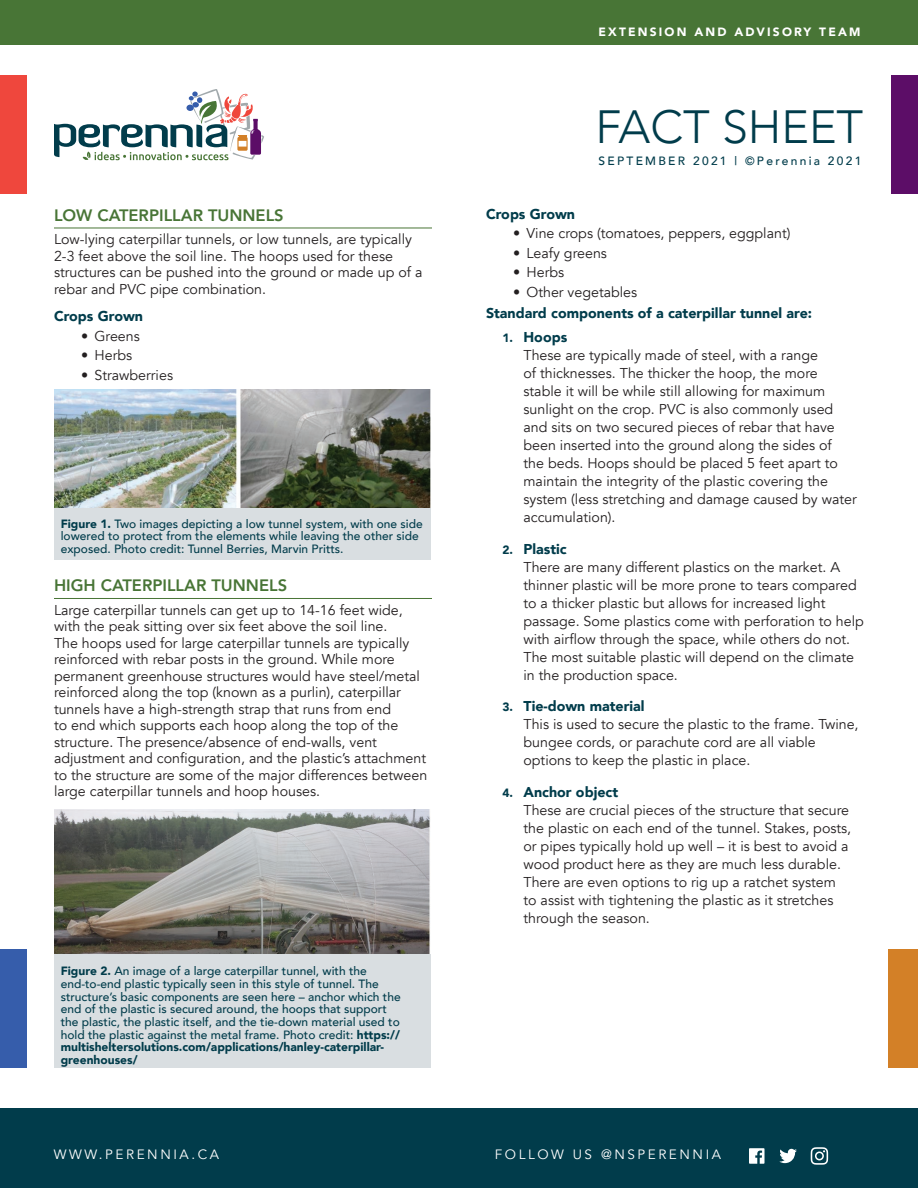
<style>
.page{position:relative;width:918px;height:1188px;background:#fff}
.page>*{position:absolute;margin:0;border:0;box-sizing:border-box;transform-origin:0 0}
.t1{font:300 46.5px "Avenir";color:#013c4b}
.t2{font:800 16.5px "Avenir";color:#487536}
.t3{font:14.25px/18px "Avenir";color:#231f20}
.t4{font:900 14.25px "Avenir";color:#013c4b}
.t5{font:13.5px "Avenir";letter-spacing:.19em;color:#fff}
.t6{font:500 12px/12.8px "Avenir";color:#013c4b}
.t7{font:500 12px "Avenir";letter-spacing:.19em;color:#013c4b}
.t8{font:900 12px "Avenir";letter-spacing:.18em;color:#fff}
.s1{font-weight:900}
.s2{font-weight:900;font-size:12px;color:#013c4b}
.s3{font-weight:900;color:#013c4b}
</style>
<div class="page">
<svg style="left:54px;top:89px;width:210px;height:71px"></svg>
<div style="left:0;top:1108px;width:918px;height:80px;background:#013c4b"></div>
<div style="left:0;top:0;width:918px;height:44px;background:#487536"></div>
<div style="left:0;top:75px;width:27px;height:118px;background:#ef473d"></div>
<div style="left:0;top:949px;width:27px;height:119px;background:#365dab"></div>
<div style="left:891px;top:75px;width:27px;height:118px;background:#5c0d67"></div>
<svg style="left:749px;top:1148px;width:16px;height:16px"></svg>
<svg style="left:779px;top:1149px;width:18px;height:14px"></svg>
<svg style="left:811px;top:1147px;width:17px;height:18px"></svg>
<div style="left:889px;top:949px;width:29px;height:119px;background:#d38027"></div>
<hr style="left:54px;top:228px;width:378px;height:1px;background:#487536">
<hr style="left:54px;top:598px;width:378px;height:1px;background:#487536">
<img style="left:54px;top:390px;width:376px;height:118px">
<div style="left:54px;top:509px;width:376px;height:51px;background:#d9dee1"></div>
<img style="left:54px;top:809px;width:376px;height:145px">
<div style="left:54px;top:954px;width:376px;height:114px;background:#d9dee1"></div>
<p class="t8" style="left:599px;top:22px;width:263px">EXTENSION AND ADVISORY TEAM</p>
<p class="t2" style="left:54px;top:202px;width:231px">LOW CATERPILLAR TUNNELS</p>
<p class="t3" style="left:54px;top:231px;width:370px;line-height:16.5px">Low-lying caterpillar tunnels, or low tunnels, are typically 2-3 feet above the soil line. The hoops used for these structures can be pushed into the ground or made up of a rebar and PVC pipe combination.</p>
<p class="t4" style="left:54px;top:304px;width:91px">Crops Grown</p>
<p class="t3" style="left:81px;top:327px;width:60px">• Greens</p>
<p class="t3" style="left:81px;top:347px;width:53px">• Herbs</p>
<p class="t3" style="left:81px;top:366px;width:94px">• Strawberries</p>
<p class="t6" style="left:61px;top:517px;width:364px"><span class="s1">Figure 1.</span> Two images depicting a low tunnel system, with one side lowered to protect from the elements while leaving the other side exposed. Photo credit: Tunnel Berries, Marvin Pritts.</p>
<p class="t2" style="left:54px;top:573px;width:235px">HIGH CATERPILLAR TUNNELS</p>
<p class="t3" style="left:54px;top:602px;width:375px;line-height:16.5px">Large caterpillar tunnels can get up to 14-16 feet wide, with the peak sitting over six feet above the soil line.<br>The hoops used for large caterpillar tunnels are typically reinforced with rebar posts in the ground. While more permanent greenhouse structures would have steel/metal reinforced along the top (known as a purlin), caterpillar tunnels have a high-strength strap that runs from end<br>to end which supports each hoop along the top of the structure. The presence/absence of end-walls, vent adjustment and configuration, and the plastic’s attachment to the structure are some of the major differences between large caterpillar tunnels and hoop houses.</p>
<p class="t6" style="left:61px;top:964px;width:341px"><span class="s1">Figure 2.</span> An image of a large caterpillar tunnel, with the end-to-end plastic typically seen in this style of tunnel. The structure’s basic components are seen here – anchor which the end of the plastic is secured around, the hoops that support the plastic, the plastic itself, and the tie-down material used to hold the plastic against the metal frame. Photo credit: <span class="s1">https:// multisheltersolutions.com/applications/hanley-caterpillar&shy;greenhouses/</span></p>
<h1 class="t1" style="left:595px;top:100px;width:269px">FACT SHEET</h1>
<p class="t7" style="left:599px;top:150px;width:264px">SEPTEMBER 2021 | ©Perennia 2021</p>
<p class="t4" style="left:486px;top:201px;width:91px">Crops Grown</p>
<p class="t3" style="left:513px;top:224px;width:279px">• Vine crops (tomatoes, peppers, eggplant)</p>
<p class="t3" style="left:513px;top:244px;width:96px">• Leafy greens</p>
<p class="t3" style="left:513px;top:263px;width:53px">• Herbs</p>
<p class="t3" style="left:513px;top:283px;width:126px">• Other vegetables</p>
<p class="t4" style="left:486px;top:300px;width:328px">Standard components of a caterpillar tunnel are:</p>
<p class="t3" style="left:524px;top:329px;width:335px;text-indent:-21px"><span class="s2">1.</span> <span class="s3">Hoops<br></span>These are typically made of steel, with a range<br>of thicknesses. The thicker the hoop, the more stable it will be while still allowing for maximum sunlight on the crop. PVC is also commonly used and sits on two secured pieces of rebar that have been inserted into the ground along the sides of<br>the beds. Hoops should be placed 5 feet apart to maintain the integrity of the plastic covering the system (less stretching and damage caused by water accumulation).</p>
<p class="t3" style="left:524px;top:540px;width:342px;text-indent:-21px"><span class="s2">2.</span> <span class="s3">Plastic<br></span>There are many different plastics on the market. A thinner plastic will be more prone to tears compared to a thicker plastic but allows for increased light passage. Some plastics come with perforation to help with airflow through the space, while others do not.<br>The most suitable plastic will depend on the climate in the production space.</p>
<p class="t3" style="left:524px;top:698px;width:337px;text-indent:-21px"><span class="s2">3.</span> <span class="s3">Tie-down material<br></span>This is used to secure the plastic to the frame. Twine, bungee cords, or parachute cord are all viable options to keep the plastic in place.</p>
<p class="t3" style="left:524px;top:783px;width:329px;text-indent:-21px"><span class="s2">4.</span> <span class="s3">Anchor object<br></span>These are crucial pieces of the structure that secure the plastic on each end of the tunnel. Stakes, posts, or pipes typically hold up well – it is best to avoid a wood product here as they are much less durable.<br>There are even options to rig up a ratchet system to assist with tightening the plastic as it stretches through the season.</p>
<p class="t5" style="left:54px;top:1146px;width:167px">WWW.PERENNIA.CA</p>
<p class="t5" style="left:495px;top:1146px;width:228px">FOLLOW US @NSPERENNIA</p>
</div>
